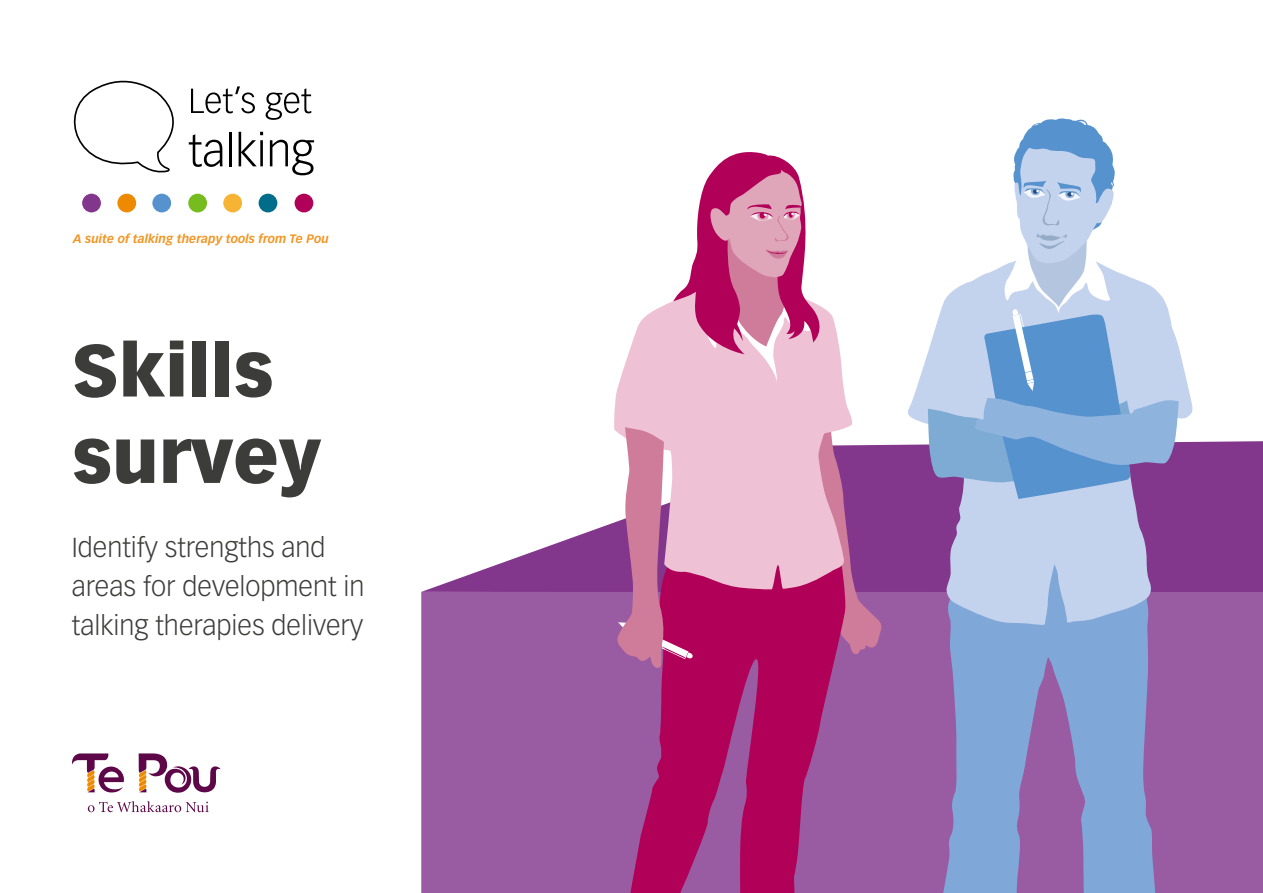
<style>
.page{position:relative;width:1263px;height:893px;background:#fff}
.page>*{position:absolute;margin:0;border:0;box-sizing:border-box;transform-origin:0 0}
.t1{font:900 72px/86.4px "Vectora LH";color:#3c3c3b}
.t2{font:300 27px/39px "Vectora LH";color:#3c3c3b}
.t3{font:italic 700 12px "Vectora LH";color:#f19624}
</style>
<div class="page">
<svg style="left:421px;top:441px;width:842px;height:151px"></svg>
<div style="left:421px;top:592px;width:842px;height:301px;background:#995ca2"></div>
<svg style="left:846px;top:441px;width:36px;height:213px"></svg>
<svg style="left:579px;top:480px;width:267px;height:413px;fill:#b10058"></svg>
<svg style="left:614px;top:301px;width:238px;height:288px;fill:#eec2d4"></svg>
<svg style="left:616px;top:427px;width:77px;height:242px"></svg>
<svg style="left:72px;top:753px;width:149px;height:40px"></svg>
<svg style="left:88px;top:801px;width:121px;height:11px"></svg>
<svg style="left:73px;top:80px;width:241px;height:95px"></svg>
<div style="left:82px;top:194px;width:19px;height:18px;background:#82368c;border-radius:50%"></div>
<div style="left:117px;top:194px;width:19px;height:18px;background:#ee8a00;border-radius:50%"></div>
<div style="left:152px;top:194px;width:19px;height:18px;background:#5692ce;border-radius:50%"></div>
<div style="left:188px;top:194px;width:19px;height:18px;background:#77bc1f;border-radius:50%"></div>
<div style="left:223px;top:194px;width:19px;height:18px;background:#f6b334;border-radius:50%"></div>
<div style="left:259px;top:194px;width:18px;height:18px;background:#006d8a;border-radius:50%"></div>
<div style="left:295px;top:194px;width:18px;height:18px;background:#b10058;border-radius:50%"></div>
<svg style="left:943px;top:626px;width:213px;height:267px;fill:#7fa7d8"></svg>
<svg style="left:907px;top:349px;width:287px;height:277px;fill:#c3d2ed"></svg>
<svg style="left:928px;top:118px;width:251px;height:381px"></svg>
<svg style="left:673px;top:152px;width:154px;height:231px"></svg>
<p class="t3" style="left:73px;top:232px;width:257px">A suite of talking therapy tools from Te Pou</p>
<h1 class="t1" style="left:72px;top:327px;width:251px">Skills survey</h1>
<p class="t2" style="left:72px;top:528px;width:294px">Identify strengths and areas for development in talking therapies delivery</p>
</div>
